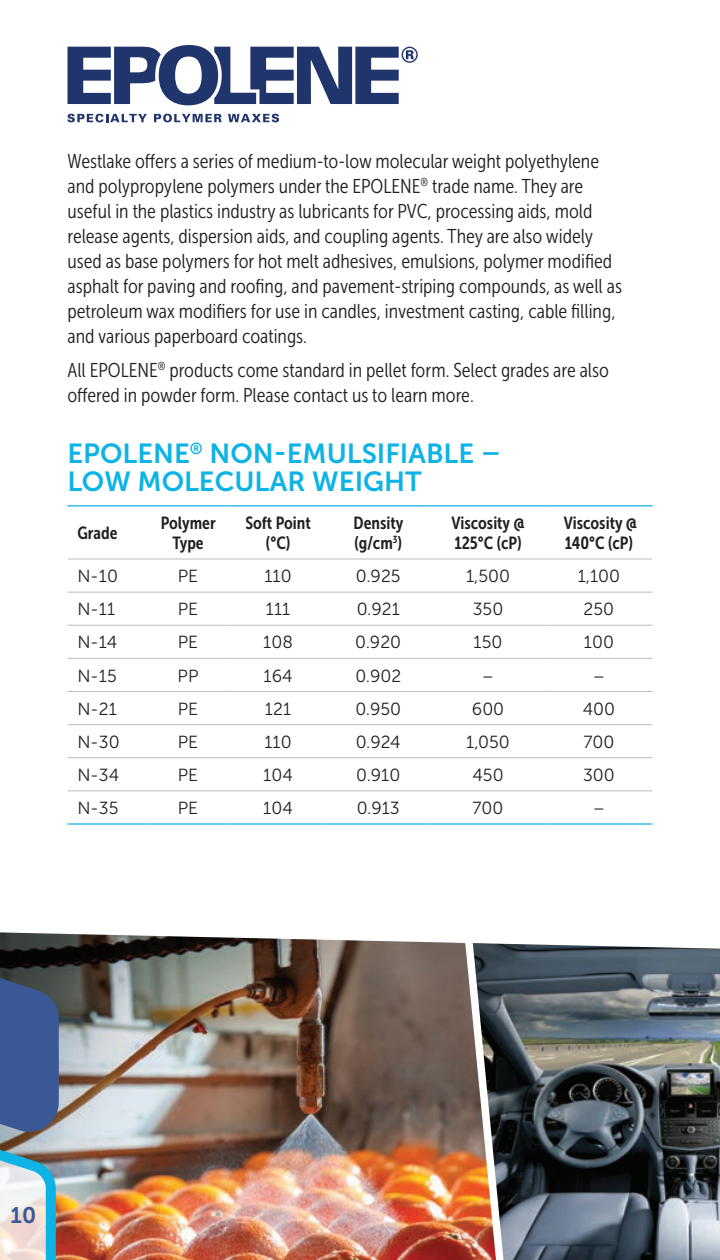
<style>
.page{position:relative;width:720px;height:1260px;background:#fff}
.page>*{position:absolute;margin:0;border:0;box-sizing:border-box;transform-origin:0 0}
.PE_Subhead_2022{font:27.5px/27.5px "Museo Sans 700";color:#0eb3e6}
.t1{font:22.5px "Museo Sans 700";color:#3a5896}
.Desc_Desc{font:20px/25px "Museo Sans Cond 300";color:#231f20}
.Table_Body{font:17.5px "Museo Sans 300";color:#231f20}
.Table_Header{font:17.5px/20px "Museo Sans Cond 700";color:#231f20}
</style>
<div class="page">
<hr style="left:68px;top:592px;width:78px;height:1px;background:#bcbdc0">
<hr style="left:146px;top:592px;width:84px;height:1px;background:#bcbdc0">
<hr style="left:230px;top:592px;width:96px;height:1px;background:#bcbdc0">
<hr style="left:326px;top:592px;width:105px;height:1px;background:#bcbdc0">
<hr style="left:431px;top:592px;width:114px;height:1px;background:#bcbdc0">
<hr style="left:545px;top:592px;width:108px;height:1px;background:#bcbdc0">
<hr style="left:68px;top:625px;width:78px;height:1px;background:#bcbdc0">
<hr style="left:146px;top:625px;width:84px;height:1px;background:#bcbdc0">
<hr style="left:230px;top:625px;width:96px;height:1px;background:#bcbdc0">
<hr style="left:326px;top:625px;width:105px;height:1px;background:#bcbdc0">
<hr style="left:431px;top:625px;width:114px;height:1px;background:#bcbdc0">
<hr style="left:545px;top:625px;width:108px;height:1px;background:#bcbdc0">
<hr style="left:68px;top:658px;width:78px;height:1px;background:#bcbdc0">
<hr style="left:146px;top:658px;width:84px;height:1px;background:#bcbdc0">
<hr style="left:230px;top:658px;width:96px;height:1px;background:#bcbdc0">
<hr style="left:326px;top:658px;width:105px;height:1px;background:#bcbdc0">
<hr style="left:431px;top:658px;width:114px;height:1px;background:#bcbdc0">
<hr style="left:545px;top:658px;width:108px;height:1px;background:#bcbdc0">
<hr style="left:68px;top:691px;width:78px;height:1px;background:#bcbdc0">
<hr style="left:146px;top:691px;width:84px;height:1px;background:#bcbdc0">
<hr style="left:230px;top:691px;width:96px;height:1px;background:#bcbdc0">
<hr style="left:326px;top:691px;width:105px;height:1px;background:#bcbdc0">
<hr style="left:431px;top:691px;width:114px;height:1px;background:#bcbdc0">
<hr style="left:545px;top:691px;width:108px;height:1px;background:#bcbdc0">
<hr style="left:68px;top:724px;width:78px;height:1px;background:#bcbdc0">
<hr style="left:146px;top:724px;width:84px;height:1px;background:#bcbdc0">
<hr style="left:230px;top:724px;width:96px;height:1px;background:#bcbdc0">
<hr style="left:326px;top:724px;width:105px;height:1px;background:#bcbdc0">
<hr style="left:431px;top:724px;width:114px;height:1px;background:#bcbdc0">
<hr style="left:545px;top:724px;width:108px;height:1px;background:#bcbdc0">
<hr style="left:68px;top:757px;width:78px;height:1px;background:#bcbdc0">
<hr style="left:146px;top:757px;width:84px;height:1px;background:#bcbdc0">
<hr style="left:230px;top:757px;width:96px;height:1px;background:#bcbdc0">
<hr style="left:326px;top:757px;width:105px;height:1px;background:#bcbdc0">
<hr style="left:431px;top:757px;width:114px;height:1px;background:#bcbdc0">
<hr style="left:545px;top:757px;width:108px;height:1px;background:#bcbdc0">
<hr style="left:68px;top:790px;width:78px;height:1px;background:#bcbdc0">
<hr style="left:146px;top:790px;width:84px;height:1px;background:#bcbdc0">
<hr style="left:230px;top:790px;width:96px;height:1px;background:#bcbdc0">
<hr style="left:326px;top:790px;width:105px;height:1px;background:#bcbdc0">
<hr style="left:431px;top:790px;width:114px;height:1px;background:#bcbdc0">
<hr style="left:545px;top:790px;width:108px;height:1px;background:#bcbdc0">
<hr style="left:68px;top:559px;width:78px;height:1px;background:#bcbdc0">
<hr style="left:146px;top:559px;width:84px;height:1px;background:#bcbdc0">
<hr style="left:230px;top:559px;width:96px;height:1px;background:#bcbdc0">
<hr style="left:326px;top:559px;width:105px;height:1px;background:#bcbdc0">
<hr style="left:431px;top:559px;width:114px;height:1px;background:#bcbdc0">
<hr style="left:545px;top:559px;width:108px;height:1px;background:#bcbdc0">
<hr style="left:68px;top:505px;width:78px;height:2px;background:#0eb3e6">
<hr style="left:146px;top:505px;width:84px;height:2px;background:#0eb3e6">
<hr style="left:230px;top:505px;width:96px;height:2px;background:#0eb3e6">
<hr style="left:326px;top:505px;width:105px;height:2px;background:#0eb3e6">
<hr style="left:431px;top:505px;width:114px;height:2px;background:#0eb3e6">
<hr style="left:545px;top:505px;width:108px;height:2px;background:#0eb3e6">
<hr style="left:68px;top:823px;width:78px;height:2px;background:#0eb3e6">
<hr style="left:146px;top:823px;width:84px;height:2px;background:#0eb3e6">
<hr style="left:230px;top:823px;width:96px;height:2px;background:#0eb3e6">
<hr style="left:326px;top:823px;width:105px;height:2px;background:#0eb3e6">
<hr style="left:431px;top:823px;width:114px;height:2px;background:#0eb3e6">
<hr style="left:545px;top:823px;width:108px;height:2px;background:#0eb3e6">
<img style="left:64px;top:933px;width:395px;height:327px">
<img style="left:459px;top:942px;width:261px;height:318px">
<svg style="left:68px;top:114px;width:79px;height:8px"></svg>
<svg style="left:154px;top:114px;width:68px;height:8px"></svg>
<svg style="left:228px;top:114px;width:51px;height:8px"></svg>
<svg style="left:68px;top:45px;width:350px;height:60px"></svg>
<svg style="left:0;top:932px;width:64px;height:328px;background:#6b7d96"></svg>
<p class="Desc_Desc" style="left:68px;top:149px;width:556px">Westlake offers a series of medium-to-low molecular weight polyethylene and polypropylene polymers under the EPOLENE<sup>®</sup> trade name. They are useful in the plastics industry as lubricants for PVC, processing aids, mold release agents, dispersion aids, and coupling agents. They are also widely used as base polymers for hot melt adhesives, emulsions, polymer modified asphalt for paving and roofing, and pavement-striping compounds, as well as petroleum wax modifiers for use in candles, investment casting, cable filling, and various paperboard coatings.</p>
<p class="Desc_Desc" style="left:67px;top:358px;width:543px">All EPOLENE<sup>®</sup> products come standard in pellet form. Select grades are also offered in powder form. Please contact us to learn more.</p>
<p class="PE_Subhead_2022" style="left:67px;top:440px;width:435px">EPOLENE<sup>®</sup> NON-EMULSIFIABLE –<br>LOW MOLECULAR WEIGHT</p>
<p class="Table_Header" style="left:78px;top:523px;width:42px">Grade</p>
<p class="Table_Header" style="left:161px;top:513px;width:57px;text-align:center">Polymer<br>Type</p>
<p class="Table_Header" style="left:245px;top:513px;width:67px;text-align:center">Soft Point (°C)</p>
<p class="Table_Header" style="left:354px;top:513px;width:51px">Density (g/cm<sup>3</sup>)</p>
<p class="Table_Header" style="left:451px;top:513px;width:75px">Viscosity @<br>125°C (cP)</p>
<p class="Table_Header" style="left:564px;top:513px;width:75px">Viscosity @<br>140°C (cP)</p>
<p class="Table_Body" style="left:77px;top:567px;width:42px">N-10</p>
<p class="Table_Body" style="left:178px;top:567px;width:22px">PE</p>
<p class="Table_Body" style="left:264px;top:567px;width:29px">110</p>
<p class="Table_Body" style="left:356px;top:567px;width:46px">0.925</p>
<p class="Table_Body" style="left:466px;top:567px;width:46px">1,500</p>
<p class="Table_Body" style="left:578px;top:567px;width:44px">1,100</p>
<p class="Table_Body" style="left:77px;top:600px;width:39px">N-11</p>
<p class="Table_Body" style="left:178px;top:600px;width:22px">PE</p>
<p class="Table_Body" style="left:266px;top:600px;width:26px">111</p>
<p class="Table_Body" style="left:357px;top:600px;width:45px">0.921</p>
<p class="Table_Body" style="left:473px;top:600px;width:32px">350</p>
<p class="Table_Body" style="left:584px;top:600px;width:32px">250</p>
<p class="Table_Body" style="left:77px;top:633px;width:41px">N-14</p>
<p class="Table_Body" style="left:178px;top:633px;width:22px">PE</p>
<p class="Table_Body" style="left:263px;top:633px;width:31px">108</p>
<p class="Table_Body" style="left:355px;top:633px;width:47px">0.920</p>
<p class="Table_Body" style="left:474px;top:633px;width:30px">150</p>
<p class="Table_Body" style="left:584px;top:633px;width:32px">100</p>
<p class="Table_Body" style="left:77px;top:666px;width:41px">N-15</p>
<p class="Table_Body" style="left:178px;top:666px;width:22px">PP</p>
<p class="Table_Body" style="left:264px;top:666px;width:31px">164</p>
<p class="Table_Body" style="left:355px;top:666px;width:47px">0.902</p>
<p class="Table_Body" style="left:482px;top:666px;width:14px">–</p>
<p class="Table_Body" style="left:593px;top:666px;width:14px">–</p>
<p class="Table_Body" style="left:77px;top:699px;width:41px">N-21</p>
<p class="Table_Body" style="left:178px;top:699px;width:22px">PE</p>
<p class="Table_Body" style="left:265px;top:699px;width:28px">121</p>
<p class="Table_Body" style="left:355px;top:699px;width:47px">0.950</p>
<p class="Table_Body" style="left:472px;top:699px;width:34px">600</p>
<p class="Table_Body" style="left:583px;top:699px;width:34px">400</p>
<p class="Table_Body" style="left:77px;top:732px;width:44px">N-30</p>
<p class="Table_Body" style="left:178px;top:732px;width:22px">PE</p>
<p class="Table_Body" style="left:264px;top:732px;width:29px">110</p>
<p class="Table_Body" style="left:356px;top:732px;width:47px">0.924</p>
<p class="Table_Body" style="left:466px;top:732px;width:45px">1,050</p>
<p class="Table_Body" style="left:583px;top:732px;width:32px">700</p>
<p class="Table_Body" style="left:77px;top:765px;width:43px">N-34</p>
<p class="Table_Body" style="left:178px;top:765px;width:22px">PE</p>
<p class="Table_Body" style="left:263px;top:765px;width:31px">104</p>
<p class="Table_Body" style="left:356px;top:765px;width:46px">0.910</p>
<p class="Table_Body" style="left:472px;top:765px;width:33px">450</p>
<p class="Table_Body" style="left:583px;top:765px;width:33px">300</p>
<p class="Table_Body" style="left:77px;top:799px;width:43px">N-35</p>
<p class="Table_Body" style="left:178px;top:799px;width:22px">PE</p>
<p class="Table_Body" style="left:263px;top:799px;width:31px">104</p>
<p class="Table_Body" style="left:357px;top:799px;width:45px">0.913</p>
<p class="Table_Body" style="left:473px;top:799px;width:32px">700</p>
<p class="Table_Body" style="left:593px;top:799px;width:14px">–</p>
<p class="t1" style="left:11px;top:1202px;width:27px">10</p>
</div>
